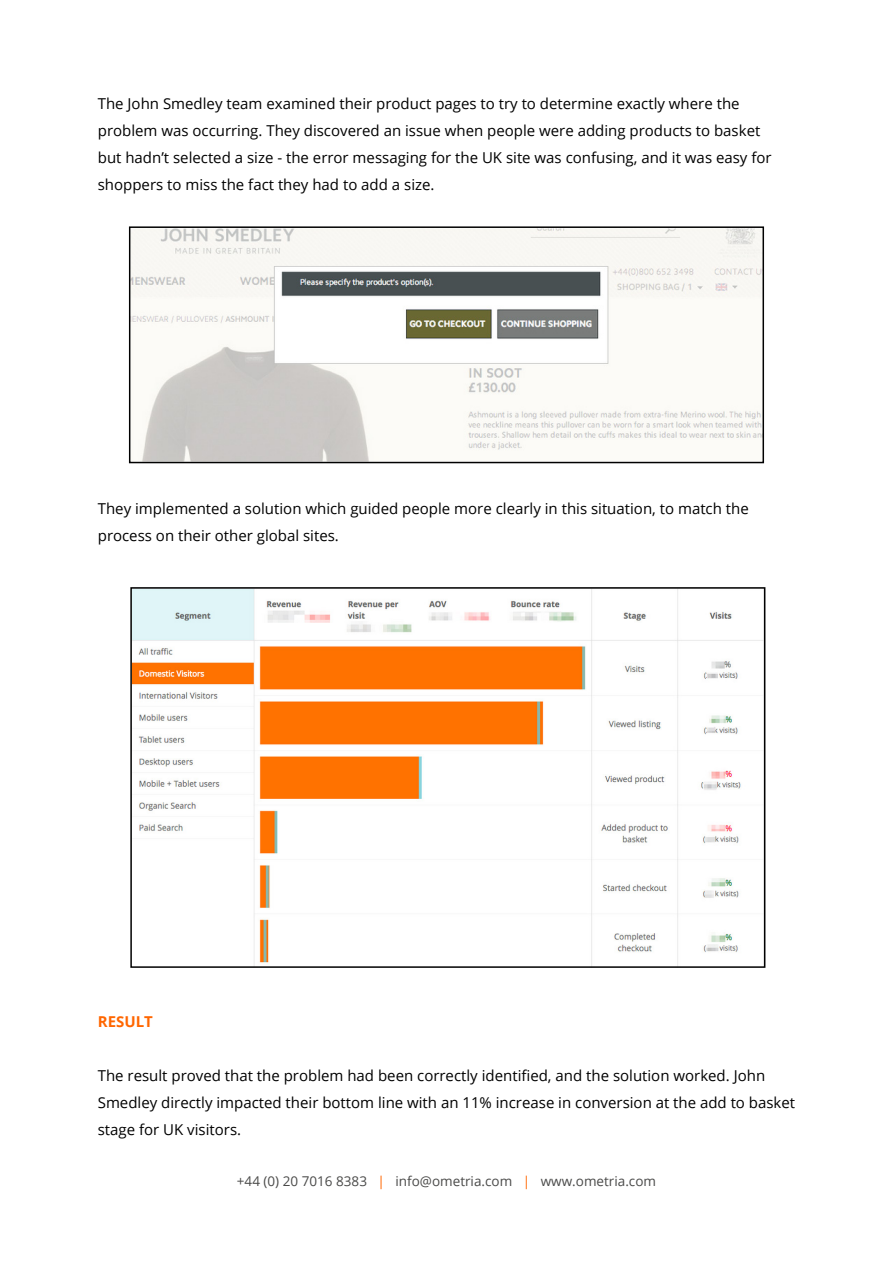
<style>
.page{position:relative;width:893px;height:1263px;background:#fff}
.page>*{position:absolute;margin:0;border:0;box-sizing:border-box;transform-origin:0 0}
.t1{font:15px/27px "Open Sans";color:#000}
.t2{font:700 15px "Open Sans";color:#f60}
.t3{font:13.5px "Open Sans";color:#4a4a49}
.s1{color:#f60}
</style>
<div class="page">
<img style="left:132px;top:229px;width:629px;height:231px">
<div style="left:129px;top:226px;width:635px;height:237px;border:2px solid #000"></div>
<img style="left:133px;top:590px;width:629px;height:375px">
<div style="left:130px;top:587px;width:635px;height:381px;border:2px solid #000"></div>
<p class="t1" style="left:98px;top:90px;width:675px">The John Smedley team examined their product pages to try to determine exactly where the problem was occurring. They discovered an issue when people were adding products to basket but hadn’t selected a size - the error messaging for the UK site was confusing, and it was easy for shoppers to miss the fact they had to add a size.</p>
<p class="t1" style="left:98px;top:495px;width:652px">They implemented a solution which guided people more clearly in this situation, to match the process on their other global sites.</p>
<p class="t2" style="left:98px;top:1011px;width:57px">RESULT</p>
<p class="t1" style="left:98px;top:1062px;width:699px">The result proved that the problem had been correctly identified, and the solution worked. John<br>Smedley directly impacted their bottom line with an 11% increase in conversion at the add to basket stage for UK visitors.</p>
<p class="t3" style="left:237px;top:1172px;width:421px">+44 (0) 20 7016 8383 <span class="s1">|</span> info@ometria.com <span class="s1">|</span> www.ometria.com</p>
</div>
